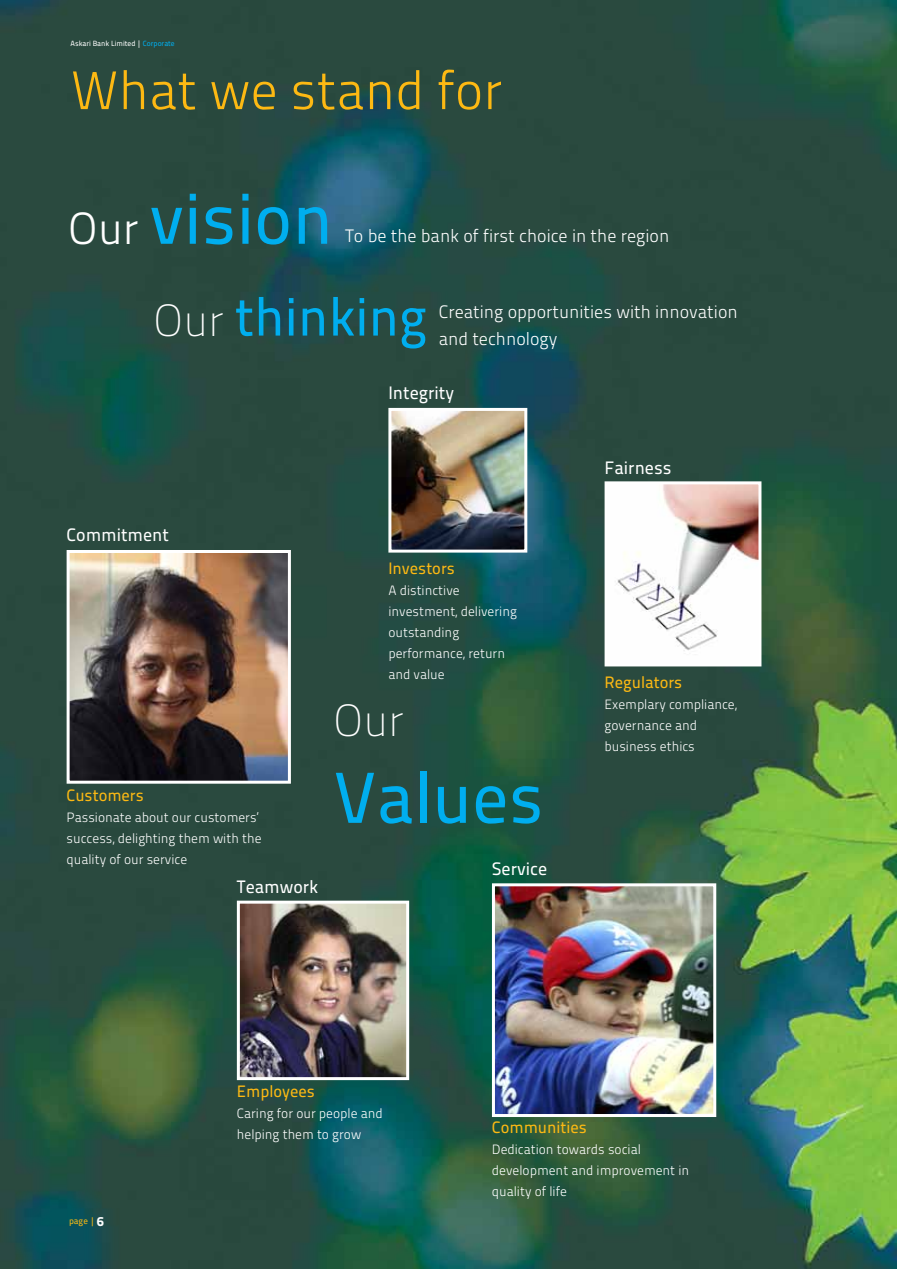
<style>
.page{position:relative;width:897px;height:1269px;background:#fff}
.page>*{position:absolute;margin:0;border:0;box-sizing:border-box;transform-origin:0 0}
.t1{font:72px "Titillium Maps 26 L 500 wt";color:#00aeef}
.t2{font:54px "Titillium Maps 26 L 250 wt";color:#fdb913}
.t3{font:54px "Titillium Maps 26 L 500 wt";color:#00aeef}
.t4{font:45px "Titillium Maps 26 L 1 wt";color:#fff}
.t5{font:18px/27px "Titillium Maps 26 L 250 wt";color:#fff}
.t6{font:18px "Titillium Maps 26 L 500 wt";color:#fff}
.t7{font:16.5px "Titillium Maps 26 L 500 wt";color:#fdb913}
.t8{font:13.5px/21px "Titillium Maps 26 L 250 wt";color:#fff}
.t9{font:9px "Titillium Maps 26 L 500 wt";color:#fdb913}
.t10{font:7.5px "Titillium Maps 26 L 500 wt";color:#fff}
.s1{color:#00aeef}
.s2{font-family:"Titillium Maps 26 L 250 wt";font-size:45px;color:#fff}
.s3{font-family:"Titillium Maps 26 L 1 wt";font-size:45px;color:#fff}
.s4{font-family:"Titillium Maps 26 L 999 wt";font-size:13.35px;color:#fff}
</style>
<div class="page">
<img style="left:0;top:0;width:896px;height:1269px">
<img style="left:71px;top:554px;width:216px;height:226px">
<div style="left:67px;top:550px;width:224px;height:234px;border:3px solid #fff"></div>
<img style="left:496px;top:887px;width:216px;height:226px">
<div style="left:492px;top:883px;width:224px;height:234px;border:3px solid #fff"></div>
<img style="left:392px;top:412px;width:131px;height:137px">
<div style="left:388px;top:408px;width:139px;height:145px;border:3px solid #fff"></div>
<img style="left:608px;top:485px;width:149px;height:177px">
<div style="left:604px;top:481px;width:157px;height:185px;border:3px solid #fff"></div>
<img style="left:241px;top:905px;width:164px;height:171px">
<div style="left:237px;top:901px;width:172px;height:179px;border:3px solid #fff"></div>
<p class="t10" style="left:70px;top:38px;width:106px">Askari Bank Limited | <span class="s1">Corporate</span></p>
<h2 class="t2" style="left:70px;top:51px;width:433px">What we stand for</h2>
<h1 class="t1" style="left:68px;top:165px;width:266px"><span class="s2">Our</span> vision</h1>
<h3 class="t5" style="left:345px;top:221px;width:326px">To be the bank of first choice in the region</h3>
<h2 class="t3" style="left:153px;top:276px;width:275px"><span class="s3">Our</span> thinking</h2>
<h3 class="t5" style="left:438px;top:297px;width:300px">Creating opportunities with innovation and technology</h3>
<h3 class="t6" style="left:388px;top:379px;width:67px">Integrity</h3>
<h3 class="t6" style="left:67px;top:522px;width:104px">Commitment</h3>
<p class="t7" style="left:67px;top:783px;width:79px">Customers</p>
<p class="t8" style="left:67px;top:806px;width:196px">Passionate about our customers’ success, delighting them with the quality of our service</p>
<h3 class="t6" style="left:237px;top:873px;width:83px">Teamwork</h3>
<p class="t7" style="left:388px;top:556px;width:68px">Investors</p>
<p class="t8" style="left:388px;top:579px;width:130px">A distinctive investment, delivering outstanding performance, return and value</p>
<h3 class="t4" style="left:333px;top:689px;width:72px">Our</h3>
<h1 class="t1" style="left:333px;top:744px;width:212px">Values</h1>
<h3 class="t6" style="left:492px;top:855px;width:57px">Service</h3>
<h3 class="t6" style="left:604px;top:454px;width:69px">Fairness</h3>
<p class="t7" style="left:604px;top:670px;width:79px">Regulators</p>
<p class="t8" style="left:604px;top:693px;width:134px">Exemplary compliance, governance and business ethics</p>
<p class="t9" style="left:69px;top:1214px;width:36px">page | <span class="s4">6</span></p>
<p class="t7" style="left:237px;top:1079px;width:79px">Employees</p>
<p class="t8" style="left:237px;top:1103px;width:147px">Caring for our people and helping them to grow</p>
<p class="t7" style="left:492px;top:1115px;width:96px">Communities</p>
<p class="t8" style="left:492px;top:1138px;width:199px">Dedication towards social development and improvement in quality of life</p>
</div>
